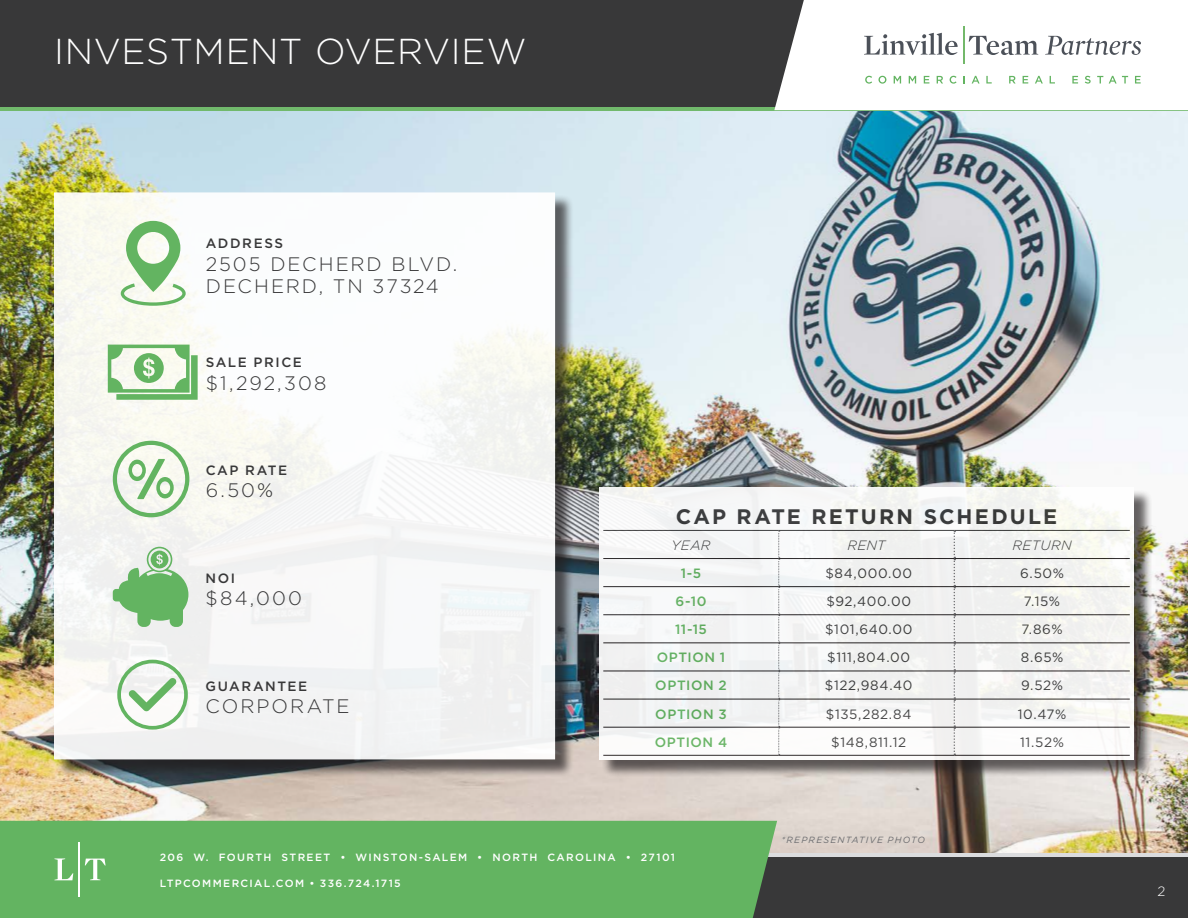
<style>
.page{position:relative;width:1188px;height:918px;background:#fff}
.page>*{position:absolute;margin:0;border:0;box-sizing:border-box;transform-origin:0 0}
.t1{font:300 36px "Gotham";letter-spacing:.015em;color:#fff}
.t2{font:700 21px "Gotham";letter-spacing:.1em;color:#383839}
.t3{font:300 19.5px/22.5px "Gotham";letter-spacing:.105em;color:#383839}
.t4{font:13.5px "Gotham";letter-spacing:.045em;color:#3e3e3f}
.t5{font:500 13.5px "Gotham";letter-spacing:.045em;color:#63b461}
.t6{font:500 13.5px "Gotham";letter-spacing:.115em;color:#383839}
.t7{font:italic 300 13.5px "Gotham";letter-spacing:.03em;color:#383839}
.t8{font:300 13.5px "Gotham";color:#fff}
.t9{font:500 10.5px "Gotham";letter-spacing:.125em;color:#fff}
.t10{font:italic 9px "Gotham";letter-spacing:.13em;color:#6b6b6e}
</style>
<div class="page">
<img style="left:0;top:110px;width:1188px;height:743px">
<div style="left:56px;top:195px;width:518px;height:583px;background:#231f20;opacity:.75"></div>
<svg style="left:54px;top:192px;width:501px;height:567px"></svg>
<svg style="left:108px;top:345px;width:90px;height:55px"></svg>
<svg style="left:113px;top:441px;width:76px;height:76px"></svg>
<svg style="left:113px;top:547px;width:75px;height:80px"></svg>
<svg style="left:117px;top:660px;width:71px;height:70px"></svg>
<div style="left:601px;top:489px;width:552px;height:289px;background:#231f20;opacity:.75"></div>
<div style="left:599px;top:487px;width:535px;height:272px;background:#f3f4f2"></div>
<svg style="left:778px;top:531px;width:2px;height:224px"></svg>
<svg style="left:954px;top:531px;width:1px;height:224px"></svg>
<hr style="left:603px;top:558px;width:176px;height:1px;background:#231f20">
<hr style="left:779px;top:558px;width:175px;height:1px;background:#231f20">
<hr style="left:954px;top:558px;width:176px;height:1px;background:#231f20">
<hr style="left:603px;top:586px;width:176px;height:1px;background:#231f20">
<hr style="left:779px;top:586px;width:175px;height:1px;background:#231f20">
<hr style="left:954px;top:586px;width:176px;height:1px;background:#231f20">
<hr style="left:603px;top:614px;width:176px;height:1px;background:#231f20">
<hr style="left:779px;top:614px;width:175px;height:1px;background:#231f20">
<hr style="left:954px;top:614px;width:176px;height:1px;background:#231f20">
<hr style="left:603px;top:642px;width:176px;height:1px;background:#231f20">
<hr style="left:779px;top:642px;width:175px;height:1px;background:#231f20">
<hr style="left:954px;top:642px;width:176px;height:1px;background:#231f20">
<hr style="left:603px;top:671px;width:176px;height:1px;background:#231f20">
<hr style="left:779px;top:671px;width:175px;height:1px;background:#231f20">
<hr style="left:954px;top:671px;width:176px;height:1px;background:#231f20">
<hr style="left:603px;top:699px;width:176px;height:1px;background:#231f20">
<hr style="left:779px;top:699px;width:175px;height:1px;background:#231f20">
<hr style="left:954px;top:699px;width:176px;height:1px;background:#231f20">
<hr style="left:603px;top:755px;width:176px;height:1px;background:#231f20">
<hr style="left:779px;top:755px;width:175px;height:1px;background:#231f20">
<hr style="left:954px;top:755px;width:176px;height:1px;background:#231f20">
<hr style="left:603px;top:727px;width:176px;height:1px;background:#231f20">
<hr style="left:779px;top:727px;width:175px;height:1px;background:#231f20">
<hr style="left:954px;top:727px;width:176px;height:1px;background:#231f20">
<hr style="left:603px;top:530px;width:176px;height:1px;background:#383839">
<hr style="left:779px;top:530px;width:175px;height:1px;background:#383839">
<hr style="left:954px;top:530px;width:176px;height:1px;background:#383839">
<div style="left:0;top:853px;width:1188px;height:65px;background:#383839"></div>
<div style="left:0;top:0;width:1188px;height:110px;background:#383839"></div>
<hr style="left:0;top:107px;width:1188px;height:3px;background:#71b96c">
<div style="left:774px;top:0;width:414px;height:110px;background:#fff"></div>
<svg style="left:864px;top:33px;width:94px;height:22px;background:#cbcccf"></svg>
<hr style="left:963px;top:26px;width:1px;height:38px;background:#73b86a">
<svg style="left:969px;top:36px;width:69px;height:19px"></svg>
<svg style="left:1045px;top:36px;width:96px;height:19px;background:#cfd1d3"></svg>
<svg style="left:865px;top:76px;width:7px;height:8px"></svg>
<svg style="left:878px;top:76px;width:8px;height:8px"></svg>
<svg style="left:894px;top:76px;width:7px;height:8px"></svg>
<svg style="left:909px;top:76px;width:7px;height:8px"></svg>
<svg style="left:924px;top:76px;width:5px;height:8px"></svg>
<svg style="left:937px;top:76px;width:6px;height:8px"></svg>
<svg style="left:950px;top:76px;width:7px;height:8px"></svg>
<svg style="left:963px;top:76px;width:2px;height:8px"></svg>
<svg style="left:972px;top:76px;width:8px;height:8px"></svg>
<svg style="left:986px;top:76px;width:6px;height:8px"></svg>
<svg style="left:1009px;top:76px;width:7px;height:8px"></svg>
<svg style="left:1023px;top:76px;width:5px;height:8px"></svg>
<svg style="left:1035px;top:76px;width:8px;height:8px"></svg>
<svg style="left:1050px;top:76px;width:5px;height:8px"></svg>
<svg style="left:1072px;top:76px;width:6px;height:8px"></svg>
<svg style="left:1085px;top:76px;width:6px;height:8px"></svg>
<svg style="left:1097px;top:76px;width:6px;height:8px"></svg>
<svg style="left:1109px;top:76px;width:19px;height:8px"></svg>
<svg style="left:1135px;top:76px;width:6px;height:8px"></svg>
<hr style="left:0;top:853px;width:1188px;height:3px;background:#dbdcde">
<div style="left:0;top:821px;width:777px;height:97px;background:#63b461"></div>
<hr style="left:79px;top:842px;width:1px;height:55px;background:#fff">
<svg style="left:85px;top:859px;width:21px;height:21px"></svg>
<svg style="left:54px;top:858px;width:19px;height:22px"></svg>
<svg style="left:121px;top:221px;width:65px;height:85px"></svg>
<p class="t1" style="left:54px;top:28px;width:474px">INVESTMENT OVERVIEW</p>
<p class="t6" style="left:206px;top:235px;width:79px">ADDRESS</p>
<p class="t3" style="left:206px;top:252px;width:253px">2505 DECHERD BLVD.<br>DECHERD, TN 37324</p>
<p class="t6" style="left:206px;top:354px;width:98px">SALE PRICE</p>
<p class="t3" style="left:206px;top:371px;width:122px">$1,292,308</p>
<p class="t6" style="left:206px;top:461px;width:83px">CAP RATE</p>
<p class="t3" style="left:206px;top:479px;width:69px">6.50%</p>
<p class="t6" style="left:206px;top:569px;width:31px">NOI</p>
<p class="t3" style="left:206px;top:587px;width:98px">$84,000</p>
<p class="t6" style="left:206px;top:677px;width:103px">GUARANTEE</p>
<p class="t3" style="left:206px;top:694px;width:146px">CORPORATE</p>
<h2 class="t2" style="left:676px;top:502px;width:383px">CAP RATE RETURN SCHEDULE</h2>
<p class="t7" style="left:672px;top:537px;width:40px">YEAR</p>
<p class="t7" style="left:847px;top:537px;width:40px">RENT</p>
<p class="t7" style="left:1012px;top:537px;width:61px">RETURN</p>
<p class="t5" style="left:681px;top:564px;width:22px">1-5</p>
<p class="t4" style="left:825px;top:565px;width:88px">$84,000.00</p>
<p class="t4" style="left:1020px;top:565px;width:45px">6.50%</p>
<p class="t5" style="left:675px;top:592px;width:33px">6-10</p>
<p class="t4" style="left:826px;top:593px;width:86px">$92,400.00</p>
<p class="t4" style="left:1024px;top:593px;width:38px">7.15%</p>
<p class="t5" style="left:675px;top:621px;width:33px">11-15</p>
<p class="t4" style="left:825px;top:621px;width:89px">$101,640.00</p>
<p class="t4" style="left:1021px;top:621px;width:43px">7.86%</p>
<p class="t5" style="left:657px;top:649px;width:70px">OPTION 1</p>
<p class="t4" style="left:827px;top:649px;width:84px">$111,804.00</p>
<p class="t4" style="left:1021px;top:649px;width:44px">8.65%</p>
<p class="t5" style="left:655px;top:677px;width:73px">OPTION 2</p>
<p class="t4" style="left:825px;top:677px;width:89px">$122,984.40</p>
<p class="t4" style="left:1021px;top:677px;width:44px">9.52%</p>
<p class="t5" style="left:655px;top:705px;width:73px">OPTION 3</p>
<p class="t4" style="left:826px;top:705px;width:87px">$135,282.84</p>
<p class="t4" style="left:1018px;top:705px;width:50px">10.47%</p>
<p class="t5" style="left:655px;top:733px;width:74px">OPTION 4</p>
<p class="t4" style="left:831px;top:733px;width:76px">$148,811.12</p>
<p class="t4" style="left:1020px;top:733px;width:45px">11.52%</p>
<p class="t10" style="left:782px;top:834px;width:145px">*REPRESENTATIVE PHOTO</p>
<p class="t9" style="left:160px;top:850px;width:517px">206 W. FOURTH STREET • WINSTON-SALEM • NORTH CAROLINA • 27101</p>
<p class="t9" style="left:160px;top:876px;width:243px">LTPCOMMERCIAL.COM • 336.724.1715</p>
<p class="t8" style="left:1158px;top:883px;width:9px">2</p>
</div>
